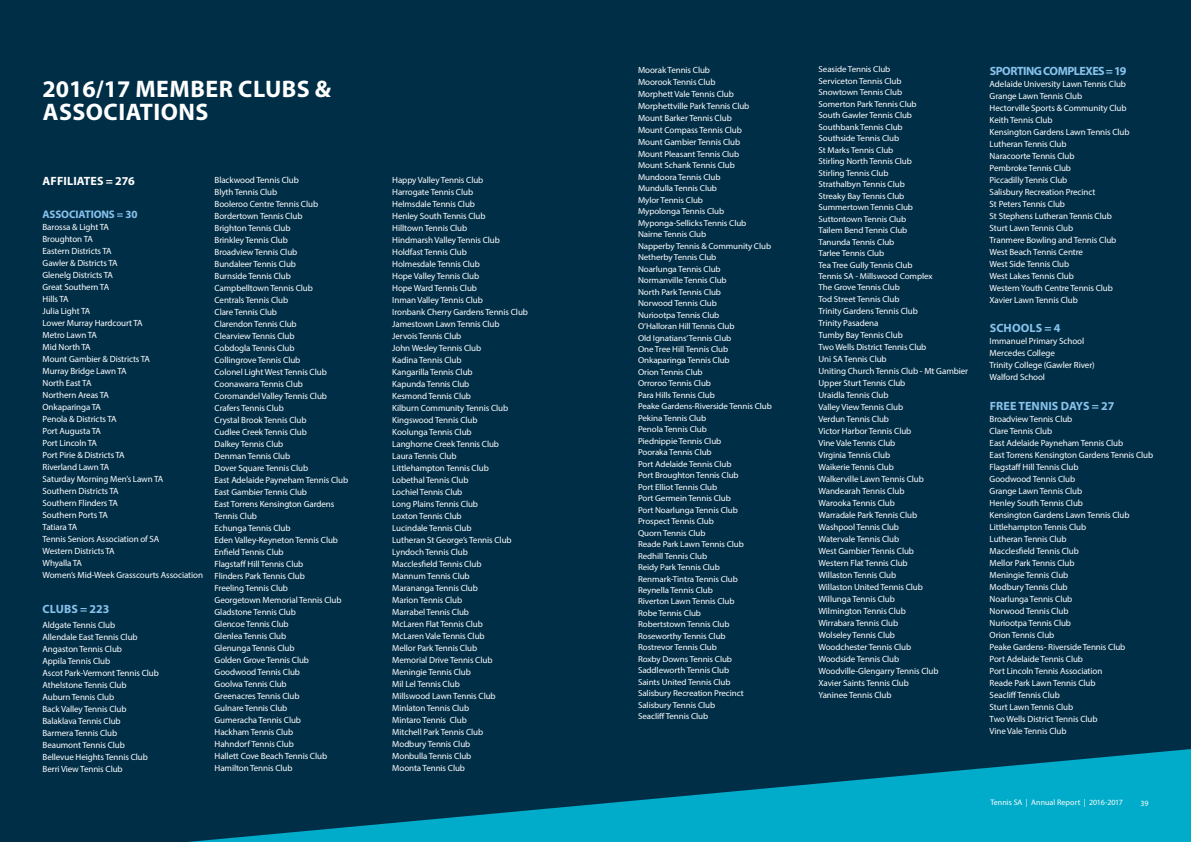
<style>
.page{position:relative;width:1191px;height:842px;background:#002e47}
.page>*{position:absolute;margin:0;border:0;box-sizing:border-box;transform-origin:0 0}
.t1{font:700 24px/23px "Myriad Pro";letter-spacing:.02em;color:#fff}
.t2{font:700 12px "Myriad Pro";letter-spacing:.01em;color:#89c2eb}
.t3{font:700 12px "Myriad Pro";letter-spacing:-.04em;color:#89c2eb}
.t4{font:700 12px "Myriad Pro";letter-spacing:.01em;color:#fff}
.t5{font:700 12px "Myriad Pro";letter-spacing:-.01em;color:#89c2eb}
.t6{font:700 11px "Myriad Pro";letter-spacing:-.01em;color:#89c2eb}
.t7{font:9px/12px "Myriad Pro";letter-spacing:-.01em;color:#fff}
.t8{font:8.6px/11.5px "Myriad Pro";letter-spacing:-.01em;color:#fff;scale:1.05 1}
.t9{font:8px "Myriad Pro";letter-spacing:.005em;color:#fff}
.s1{font-size:9px}
</style>
<div class="page">
<svg style="left:188px;top:749px;width:1003px;height:93px"></svg>
<h1 class="t1" style="left:43px;top:76px;width:290px">2016/17 MEMBER CLUBS &amp;<br>ASSOCIATIONS</h1>
<h2 class="t4" style="left:43px;top:173px;width:94px">AFFILIATES = 276</h2>
<p class="t6" style="left:43px;top:207px;width:96px">ASSOCIATIONS = 30</p>
<p class="t7" style="left:43px;top:221px;width:162px">Barossa &amp; Light TA<br>Broughton TA<br>Eastern Districts TA<br>Gawler &amp; Districts TA<br>Glenelg Districts TA<br>Great Southern TA<br>Hills TA<br>Julia Light TA<br>Lower Murray Hardcourt TA<br>Metro Lawn TA<br>Mid North TA<br>Mount Gambier &amp; Districts TA<br>Murray Bridge Lawn TA<br>North East TA<br>Northern Areas TA<br>Onkaparinga TA<br>Penola &amp; Districts TA<br>Port Augusta TA<br>Port Lincoln TA<br>Port Pirie &amp; Districts TA<br>Riverland Lawn TA<br>Saturday Morning Men’s Lawn TA<br>Southern Districts TA<br>Southern Flinders TA<br>Southern Ports TA<br>Tatiara TA<br>Tennis Seniors Association of SA<br>Western Districts TA<br>Whyalla TA<br>Women’s Mid-Week Grasscourts Association</p>
<h2 class="t5" style="left:43px;top:601px;width:68px">CLUBS = 223</h2>
<p class="t7" style="left:43px;top:619px;width:118px">Aldgate Tennis Club<br>Allendale East Tennis Club<br>Angaston Tennis Club<br>Appila Tennis Club<br>Ascot Park-Vermont Tennis Club<br>Athelstone Tennis Club<br>Auburn Tennis Club<br>Back Valley Tennis Club<br>Balaklava Tennis Club<br>Barmera Tennis Club<br>Beaumont Tennis Club<br>Bellevue Heights Tennis Club<br>Berri View Tennis Club</p>
<p class="t7" style="left:214px;top:174px;width:135px">Blackwood Tennis Club<br>Blyth Tennis Club<br>Booleroo Centre Tennis Club<br>Bordertown Tennis Club<br>Brighton Tennis Club<br>Brinkley Tennis Club<br>Broadview Tennis Club<br>Bundaleer Tennis Club<br>Burnside Tennis Club<br>Campbelltown Tennis Club<br>Centrals Tennis Club<br>Clare Tennis Club<br>Clarendon Tennis Club<br>Clearview Tennis Club<br>Cobdogla Tennis Club<br>Collingrove Tennis Club<br>Colonel Light West Tennis Club<br>Coonawarra Tennis Club<br>Coromandel Valley Tennis Club<br>Crafers Tennis Club<br>Crystal Brook Tennis Club<br>Cudlee Creek Tennis Club<br>Dalkey Tennis Club<br>Denman Tennis Club<br>Dover Square Tennis Club<br>East Adelaide Payneham Tennis Club<br>East Gambier Tennis Club<br>East Torrens Kensington Gardens<br>Tennis Club<br>Echunga Tennis Club<br>Eden Valley-Keyneton Tennis Club<br>Enfield Tennis Club<br>Flagstaff Hill Tennis Club<br>Flinders Park Tennis Club<br>Freeling Tennis Club<br>Georgetown Memorial Tennis Club<br>Gladstone Tennis Club<br>Glencoe Tennis Club<br>Glenlea Tennis Club<br>Glenunga Tennis Club<br>Golden Grove Tennis Club<br>Goodwood Tennis Club<br>Goolwa Tennis Club<br>Greenacres Tennis Club<br>Gulnare Tennis Club<br>Gumeracha Tennis Club<br>Hackham Tennis Club<br>Hahndorf Tennis Club<br>Hallett Cove Beach Tennis Club<br>Hamilton Tennis Club</p>
<p class="t7" style="left:392px;top:174px;width:137px">Happy Valley Tennis Club<br>Harrogate Tennis Club<br>Helmsdale Tennis Club<br>Henley South Tennis Club<br>Hilltown Tennis Club<br>Hindmarsh Valley Tennis Club<br>Holdfast Tennis Club<br>Holmesdale Tennis Club<br>Hope Valley Tennis Club<br>Hope Ward Tennis Club<br>Inman Valley Tennis Club<br>Ironbank Cherry Gardens Tennis Club<br>Jamestown Lawn Tennis Club<br>Jervois Tennis Club<br>John Wesley Tennis Club<br>Kadina Tennis Club<br>Kangarilla Tennis Club<br>Kapunda Tennis Club<br>Kesmond Tennis Club<br>Kilburn Community Tennis Club<br>Kingswood Tennis Club<br>Koolunga Tennis Club<br>Langhorne Creek Tennis Club<br>Laura Tennis Club<br>Littlehampton Tennis Club<br>Lobethal Tennis Club<br>Lochiel Tennis Club<br>Long Plains Tennis Club<br>Loxton Tennis Club<br>Lucindale Tennis Club<br>Lutheran St George’s Tennis Club<br>Lyndoch Tennis Club<br>Macclesfield Tennis Club<br>Mannum Tennis Club<br>Marananga Tennis Club<br>Marion Tennis Club<br>Marrabel Tennis Club<br>McLaren Flat Tennis Club<br>McLaren Vale Tennis Club<br>Mellor Park Tennis Club<br>Memorial Drive Tennis Club<br>Meningie Tennis Club<br>Mil Lel Tennis Club<br>Millswood Lawn Tennis Club<br>Minlaton Tennis Club<br>Mintaro Tennis Club<br>Mitchell Park Tennis Club<br>Modbury Tennis Club<br>Monbulla Tennis Club<br>Moonta Tennis Club</p>
<p class="t7" style="left:638px;top:63px;width:113px">Moorak Tennis Club<br>Moorook Tennis Club<br>Morphett Vale Tennis Club<br>Morphettville Park Tennis Club<br>Mount Barker Tennis Club<br>Mount Compass Tennis Club<br>Mount Gambier Tennis Club</p>
<p class="t8" style="left:638px;top:148px;width:129px"><span class="s1">Mount</span> Pleasant Tennis Club<br>Mount Schank Tennis Club<br>Mundoora Tennis Club<br>Mundulla Tennis Club<br>Mylor Tennis Club<br>Mypolonga Tennis Club<br>Myponga-Sellicks Tennis Club<br>Nairne Tennis Club<br>Napperby Tennis &amp; Community Club<br>Netherby Tennis Club<br>Noarlunga Tennis Club<br>Normanville Tennis Club<br>North Park Tennis Club<br>Norwood Tennis Club<br>Nuriootpa Tennis Club<br>O’Halloran Hill Tennis Club<br>Old Ignatians’ Tennis Club<br>One Tree Hill Tennis Club<br>Onkaparinga Tennis Club<br>Orion Tennis Club<br>Orroroo Tennis Club<br>Para Hills Tennis Club<br>Peake Gardens-Riverside Tennis Club<br>Pekina Tennis Club<br>Penola Tennis Club<br>Piednippie Tennis Club<br>Pooraka Tennis Club<br>Port Adelaide Tennis Club<br>Port Broughton Tennis Club<br>Port Elliot Tennis Club<br>Port Germein Tennis Club<br>Port Noarlunga Tennis Club<br>Prospect Tennis Club<br>Quorn Tennis Club<br>Reade Park Lawn Tennis Club<br>Redhill Tennis Club<br>Reidy Park Tennis Club<br>Renmark-Tintra Tennis Club<br>Reynella Tennis Club<br>Riverton Lawn Tennis Club<br>Robe Tennis Club<br>Robertstown Tennis Club<br>Roseworthy Tennis Club<br>Rostrevor Tennis Club<br>Roxby Downs Tennis Club<br>Saddleworth Tennis Club<br>Saints United Tennis Club<br>Salisbury Recreation Precinct<br>Salisbury Tennis Club<br>Seacliff Tennis Club</p>
<p class="t8" style="left:818px;top:64px;width:110px">Seaside Tennis Club<br>Serviceton Tennis Club<br>Snowtown Tennis Club<br>Somerton Park Tennis Club<br>South Gawler Tennis Club<br>Southbank Tennis Club<br>Southside Tennis Club<br>St Marks Tennis Club<br>Stirling North Tennis Club<br>Stirling Tennis Club<br>Strathalbyn Tennis Club<br>Streaky Bay Tennis Club<br>Summertown Tennis Club<br>Suttontown Tennis Club<br>Tailem Bend Tennis Club<br>Tanunda Tennis Club<br>Tarlee Tennis Club<br>Tea Tree Gully Tennis Club<br>Tennis SA - Millswood Complex<br>The Grove Tennis Club<br>Tod Street Tennis Club</p>
<p class="t7" style="left:818px;top:305px;width:151px">Trinity Gardens Tennis Club<br>Trinity Pasadena<br>Tumby Bay Tennis Club<br>Two Wells District Tennis Club<br>Uni SA Tennis Club<br>Uniting Church Tennis Club - Mt Gambier<br>Upper Sturt Tennis Club<br>Uraidla Tennis Club<br>Valley View Tennis Club<br>Verdun Tennis Club<br>Victor Harbor Tennis Club<br>Vine Vale Tennis Club<br>Virginia Tennis Club<br>Waikerie Tennis Club<br>Walkerville Lawn Tennis Club<br>Wandearah Tennis Club<br>Warooka Tennis Club<br>Warradale Park Tennis Club<br>Washpool Tennis Club<br>Watervale Tennis Club<br>West Gambier Tennis Club<br>Western Flat Tennis Club<br>Willaston Tennis Club<br>Willaston United Tennis Club<br>Willunga Tennis Club<br>Wilmington Tennis Club<br>Wirrabara Tennis Club<br>Wolseley Tennis Club<br>Woodchester Tennis Club<br>Woodside Tennis Club<br>Woodville-Glengarry Tennis Club<br>Xavier Saints Tennis Club<br>Yaninee Tennis Club</p>
<h2 class="t3" style="left:989px;top:63px;width:138px">SPORTING COMPLEXES = 19</h2>
<p class="t7" style="left:989px;top:78px;width:141px">Adelaide University Lawn Tennis Club<br>Grange Lawn Tennis Club<br>Hectorville Sports &amp; Community Club<br>Keith Tennis Club<br>Kensington Gardens Lawn Tennis Club<br>Lutheran Tennis Club<br>Naracoorte Tennis Club<br>Pembroke Tennis Club<br>Piccadilly Tennis Club<br>Salisbury Recreation Precinct<br>St Peters Tennis Club<br>St Stephens Lutheran Tennis Club<br>Sturt Lawn Tennis Club<br>Tranmere Bowling and Tennis Club<br>West Beach Tennis Centre<br>West Side Tennis Club<br>West Lakes Tennis Club<br>Western Youth Centre Tennis Club<br>Xavier Lawn Tennis Club</p>
<h2 class="t2" style="left:989px;top:320px;width:72px">SCHOOLS = 4</h2>
<p class="t7" style="left:989px;top:335px;width:107px">Immanuel Primary School<br>Mercedes College<br>Trinity College (Gawler River)<br>Walford School</p>
<h2 class="t2" style="left:989px;top:398px;width:126px">FREE TENNIS DAYS = 27</h2>
<p class="t7" style="left:989px;top:413px;width:165px">Broadview Tennis Club<br>Clare Tennis Club<br>East Adelaide Payneham Tennis Club<br>East Torrens Kensington Gardens Tennis Club<br>Flagstaff Hill Tennis Club<br>Goodwood Tennis Club<br>Grange Lawn Tennis Club<br>Henley South Tennis Club<br>Kensington Gardens Lawn Tennis Club<br>Littlehampton Tennis Club<br>Lutheran Tennis Club<br>Macclesfield Tennis Club<br>Mellor Park Tennis Club<br>Meningie Tennis Club<br>Modbury Tennis Club<br>Noarlunga Tennis Club<br>Norwood Tennis Club<br>Nuriootpa Tennis Club<br>Orion Tennis Club<br>Peake Gardens- Riverside Tennis Club<br>Port Adelaide Tennis Club<br>Port Lincoln Tennis Association<br>Reade Park Lawn Tennis Club<br>Seacliff Tennis Club<br>Sturt Lawn Tennis Club<br>Two Wells District Tennis Club<br>Vine Vale Tennis Club</p>
<p class="t9" style="left:990px;top:798px;width:134px">Tennis SA | Annual Report | 2016-2017</p>
<p class="t9" style="left:1140px;top:798px;width:10px">39</p>
</div>
